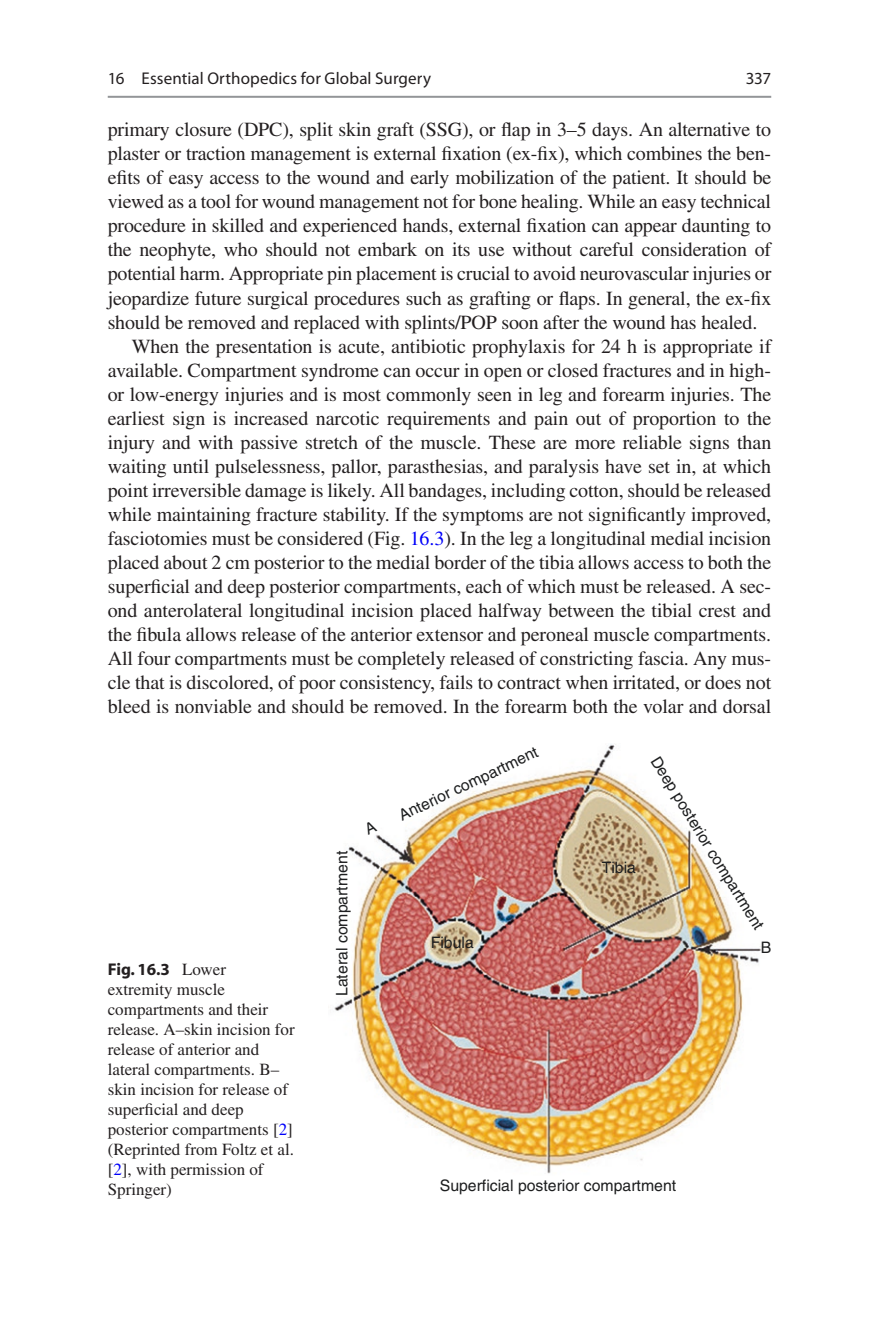
<style>
.page{position:relative;width:879px;height:1333px;background:#fff}
.page>*{position:absolute;margin:0;border:0;box-sizing:border-box;transform-origin:0 0}
.t1{font:20px "Jvqdbv Times";letter-spacing:-.005em;color:#231f20}
.t2{font:17px/20px "Jvqdbv Times";color:#231f20}
.t3{font:17px "Qfqvsk Myriad";letter-spacing:.01em;color:#231f20}
.t4{font:700 17px "Kbsvfc Myriad";color:#231f20}
.t5{font:17px "Scrjpl Myriad";color:#231f20}
.t6{font:15.8px "Pmmmby Helvetica";color:#1d1e1f}
.s1{color:#0000fa}
.s2{font-family:"Jvqdbv Times";font-weight:400}
</style>
<div class="page">
<img style="left:334px;top:744px;width:428px;height:430px">
<hr style="left:108px;top:96px;width:663px;height:2px;background:#939598">
<svg style="left:363px;top:820px;width:14px;height:15px"></svg>
<p class="t3" style="left:108px;top:70px;width:325px">16 Essential Orthopedics for Global Surgery</p>
<p class="t5" style="left:746px;top:70px;width:27px">337</p>
<p class="t1" style="left:108px;top:118px;width:665px">primary closure (DPC), split skin graft (SSG), or flap in 3–5 days. An alternative to</p>
<p class="t1" style="left:108px;top:142px;width:665px">plaster or traction management is external fixation (ex-fix), which combines the ben-</p>
<p class="t1" style="left:108px;top:166px;width:665px">efits of easy access to the wound and early mobilization of the patient. It should be</p>
<p class="t1" style="left:108px;top:190px;width:665px">viewed as a tool for wound management not for bone healing. While an easy technical</p>
<p class="t1" style="left:108px;top:214px;width:665px">procedure in skilled and experienced hands, external fixation can appear daunting to</p>
<p class="t1" style="left:108px;top:238px;width:665px">the neophyte, who should not embark on its use without careful consideration of</p>
<p class="t1" style="left:108px;top:262px;width:665px">potential harm. Appropriate pin placement is crucial to avoid neurovascular injuries or</p>
<p class="t1" style="left:108px;top:286px;width:665px">jeopardize future surgical procedures such as grafting or flaps. In general, the ex-fix</p>
<p class="t1" style="left:108px;top:310px;width:651px">should be removed and replaced with splints/POP soon after the wound has healed.</p>
<p class="t1" style="left:132px;top:334px;width:641px">When the presentation is acute, antibiotic prophylaxis for 24 h is appropriate if</p>
<p class="t1" style="left:108px;top:358px;width:665px">available. Compartment syndrome can occur in open or closed fractures and in high-</p>
<p class="t1" style="left:108px;top:382px;width:665px">or low-energy injuries and is most commonly seen in leg and forearm injuries. The</p>
<p class="t1" style="left:108px;top:406px;width:665px">earliest sign is increased narcotic requirements and pain out of proportion to the</p>
<p class="t1" style="left:108px;top:430px;width:665px">injury and with passive stretch of the muscle. These are more reliable signs than</p>
<p class="t1" style="left:108px;top:454px;width:665px">waiting until pulselessness, pallor, parasthesias, and paralysis have set in, at which</p>
<p class="t1" style="left:108px;top:478px;width:665px">point irreversible damage is likely. All bandages, including cotton, should be released</p>
<p class="t1" style="left:108px;top:502px;width:665px">while maintaining fracture stability. If the symptoms are not significantly improved,</p>
<p class="t1" style="left:108px;top:526px;width:665px">fasciotomies must be considered (Fig. <span class="s1">16.3</span>). In the leg a longitudinal medial incision</p>
<p class="t1" style="left:108px;top:550px;width:665px">placed about 2 cm posterior to the medial border of the tibia allows access to both the</p>
<p class="t1" style="left:108px;top:574px;width:665px">superficial and deep posterior compartments, each of which must be released. A sec-</p>
<p class="t1" style="left:108px;top:598px;width:665px">ond anterolateral longitudinal incision placed halfway between the tibial crest and</p>
<p class="t1" style="left:108px;top:622px;width:665px">the fibula allows release of the anterior extensor and peroneal muscle compartments.</p>
<p class="t1" style="left:108px;top:646px;width:665px">All four compartments must be completely released of constricting fascia. Any mus-</p>
<p class="t1" style="left:108px;top:670px;width:665px">cle that is discolored, of poor consistency, fails to contract when irritated, or does not</p>
<p class="t1" style="left:108px;top:694px;width:665px">bleed is nonviable and should be removed. In the forearm both the volar and dorsal</p>
<p class="t4" style="left:108px;top:960px;width:120px">Fig. 16.3 <span class="s2">Lower</span></p>
<p class="t2" style="left:108px;top:978px;width:188px">extremity muscle compartments and their release. A–skin incision for release of anterior and lateral compartments. B– skin incision for release of superficial and deep posterior compartments [<span class="s1">2</span>] (Reprinted from Foltz et al. [<span class="s1">2</span>], with permission of<br>Springer)</p>
<p class="t6" style="left:333px;top:996px;width:146px;rotate:-90deg">Lateral compartment</p>
<p class="t6" style="left:396px;top:807px;width:153px;rotate:-25deg">Anterior compartment</p>
<p class="t6" style="left:602px;top:858px;width:36px">Tibia</p>
<p class="t6" style="left:662px;top:753px;width:202px;rotate:58deg">Deep posterior compartment</p>
<p class="t6" style="left:431px;top:932px;width:45px">Fibula</p>
<p class="t6" style="left:760px;top:937px;width:12px">B</p>
<p class="t6" style="left:440px;top:1176px;width:238px">Superficial posterior compartment</p>
</div>
